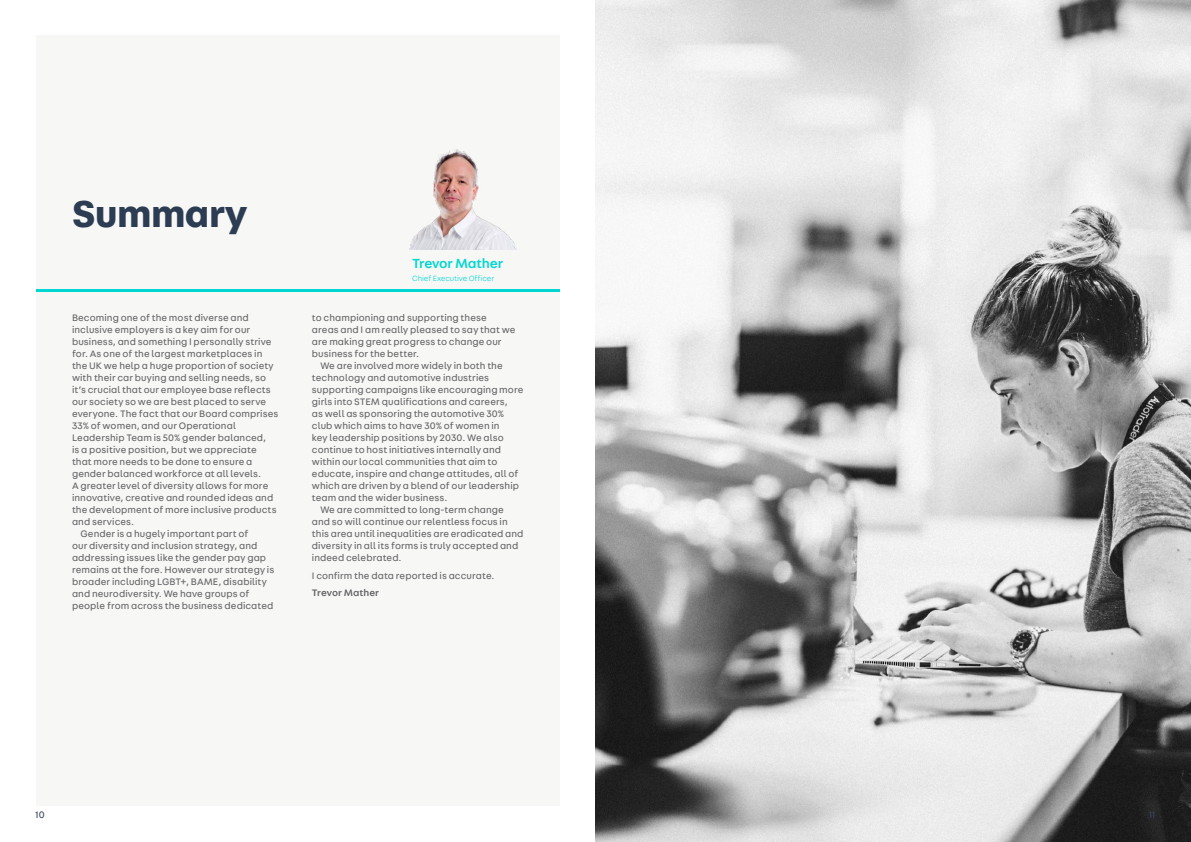
<style>
.page{position:relative;width:1191px;height:842px;background:#fff}
.page>*{position:absolute;margin:0;border:0;box-sizing:border-box;transform-origin:0 0}
.t1{font:700 40px "AT Fabriga";letter-spacing:-.01em;color:#2c3c53}
.t2{font:500 14px "AT Fabriga";letter-spacing:-.015em;color:#00d7d2}
.t3{font:10px/12px "AT Fabriga";letter-spacing:.005em;color:#636466}
.t4{font:500 10px "AT Fabriga";letter-spacing:.005em;color:#636466}
.t5{font:10px "AT Fabriga";color:#3d455e}
.t6{font:300 8px "AT Fabriga";letter-spacing:-.01em;color:#00d7d2}
</style>
<div class="page">
<img style="left:595px;top:0;width:596px;height:842px">
<div style="left:36px;top:36px;width:523px;height:770px;background:#f7f7f5"></div>
<hr style="left:36px;top:289px;width:523px;height:3px;background:#00d7d2">
<img style="left:410px;top:149px;width:107px;height:101px">
<h1 class="t1" style="left:72px;top:186px;width:176px">Summary</h1>
<p class="t3" style="left:72px;top:312px;width:178px">Becoming one of the most diverse and</p>
<p class="t3" style="left:72px;top:324px;width:180px">inclusive employers is a key aim for our</p>
<p class="t3" style="left:72px;top:336px;width:201px">business, and something I personally strive</p>
<p class="t3" style="left:72px;top:348px;width:192px">for. As one of the largest marketplaces in</p>
<p class="t3" style="left:72px;top:360px;width:203px">the UK we help a huge proportion of society</p>
<p class="t3" style="left:72px;top:372px;width:195px">with their car buying and selling needs, so</p>
<p class="t3" style="left:72px;top:384px;width:200px">it’s crucial that our employee base reflects</p>
<p class="t3" style="left:72px;top:396px;width:196px">our society so we are best placed to serve</p>
<p class="t3" style="left:72px;top:408px;width:208px">everyone. The fact that our Board comprises</p>
<p class="t3" style="left:72px;top:420px;width:165px">33% of women, and our Operational</p>
<p class="t3" style="left:72px;top:432px;width:196px">Leadership Team is 50% gender balanced,</p>
<p class="t3" style="left:72px;top:444px;width:186px">is a positive position, but we appreciate</p>
<p class="t3" style="left:72px;top:456px;width:182px">that more needs to be done to ensure a</p>
<p class="t3" style="left:72px;top:468px;width:191px">gender balanced workforce at all levels.</p>
<p class="t3" style="left:72px;top:480px;width:198px">A greater level of diversity allows for more</p>
<p class="t3" style="left:72px;top:492px;width:203px">innovative, creative and rounded ideas and</p>
<p class="t3" style="left:72px;top:504px;width:206px">the development of more inclusive products</p>
<p class="t3" style="left:72px;top:516px;width:64px">and services.</p>
<p class="t3" style="left:80px;top:528px;width:169px">Gender is a hugely important part of</p>
<p class="t3" style="left:72px;top:540px;width:187px">our diversity and inclusion strategy, and</p>
<p class="t3" style="left:72px;top:552px;width:196px">addressing issues like the gender pay gap</p>
<p class="t3" style="left:72px;top:564px;width:204px">remains at the fore. However our strategy is</p>
<p class="t3" style="left:72px;top:576px;width:196px">broader including LGBT+, BAME, disability</p>
<p class="t3" style="left:72px;top:588px;width:179px">and neurodiversity. We have groups of</p>
<p class="t3" style="left:72px;top:600px;width:203px">people from across the business dedicated</p>
<h2 class="t2" style="left:412px;top:254px;width:92px">Trevor Mather</h2>
<p class="t6" style="left:412px;top:273px;width:84px">Chief Executive Officer</p>
<p class="t3" style="left:312px;top:312px;width:205px">to championing and supporting these areas and I am really pleased to say that we are making great progress to change our business for the better.</p>
<p class="t3" style="left:320px;top:360px;width:184px">We are involved more widely in both the</p>
<p class="t3" style="left:312px;top:372px;width:179px">technology and automotive industries</p>
<p class="t3" style="left:312px;top:384px;width:213px">supporting campaigns like encouraging more</p>
<p class="t3" style="left:312px;top:396px;width:197px">girls into STEM qualifications and careers,</p>
<p class="t3" style="left:312px;top:408px;width:194px">as well as sponsoring the automotive 30%</p>
<p class="t3" style="left:312px;top:420px;width:189px">club which aims to have 30% of women in</p>
<p class="t3" style="left:312px;top:432px;width:193px">key leadership positions by 2030. We also</p>
<p class="t3" style="left:312px;top:444px;width:191px">continue to host initiatives internally and</p>
<p class="t3" style="left:312px;top:456px;width:187px">within our local communities that aim to</p>
<p class="t3" style="left:312px;top:468px;width:208px">educate, inspire and change attitudes, all of</p>
<p class="t3" style="left:312px;top:480px;width:209px">which are driven by a blend of our leadership</p>
<p class="t3" style="left:312px;top:492px;width:137px">team and the wider business.</p>
<p class="t3" style="left:320px;top:504px;width:185px">We are committed to long-term change</p>
<p class="t3" style="left:312px;top:516px;width:197px">and so will continue our relentless focus in</p>
<p class="t3" style="left:312px;top:528px;width:213px">this area until inequalities are eradicated and</p>
<p class="t3" style="left:312px;top:540px;width:208px">diversity in all its forms is truly accepted and</p>
<p class="t3" style="left:312px;top:552px;width:91px">indeed celebrated.</p>
<p class="t3" style="left:312px;top:569px;width:184px">I confirm the data reported is accurate.</p>
<p class="t4" style="left:312px;top:586px;width:69px">Trevor Mather</p>
<p class="t5" style="left:36px;top:808px;width:11px">10</p>
<p class="t5" style="left:1149px;top:808px;width:8px">11</p>
</div>
